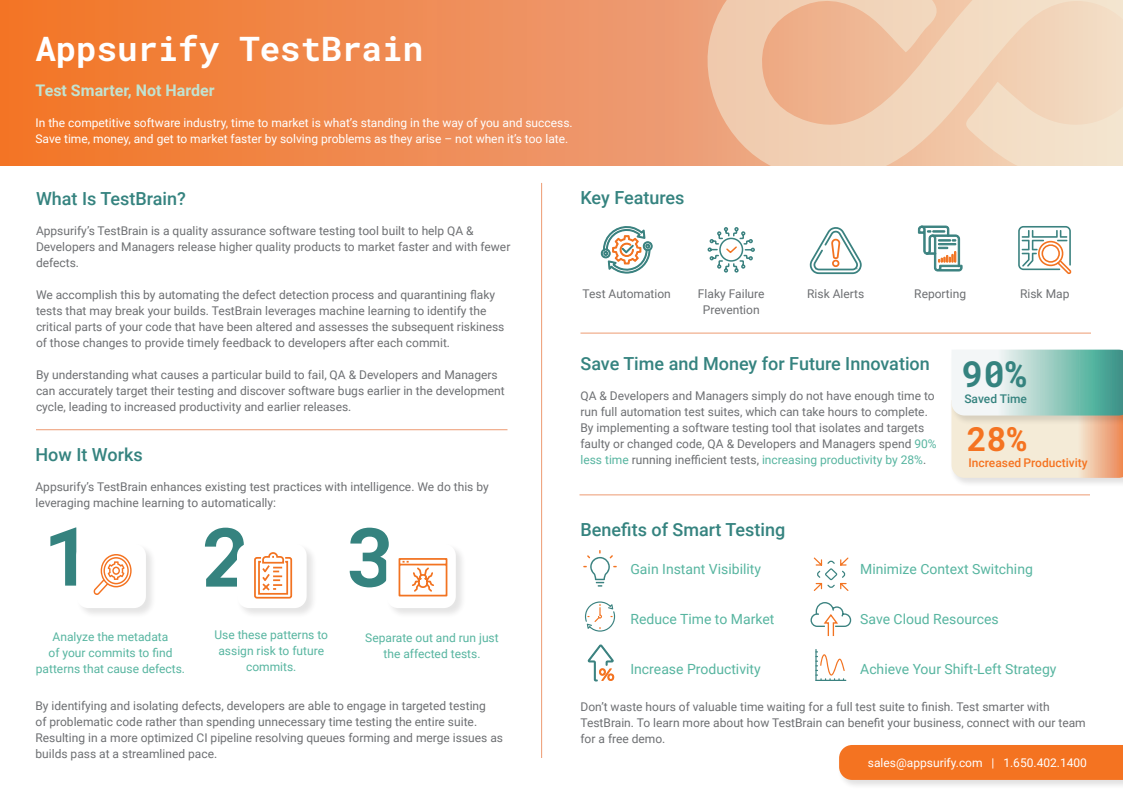
<style>
.page{position:relative;width:1123px;height:794px;background:#fff}
.page>*{position:absolute;margin:0;border:0;box-sizing:border-box;transform-origin:0 0}
.t1{font:700 81.8px "Roboto Mono";color:#35837f}
.t2{font:700 35.9px "Roboto Mono";color:#35837f}
.t3{font:700 34px "Roboto Mono";color:#fff}
.t4{font:700 33.3px "Roboto Mono";color:#f47321}
.t5{font:500 18px "Roboto";color:#35837f}
.t6{font:700 16px "Roboto";color:#c1e3d1}
.t7{font:14px "Roboto";color:#57b5a0}
.t8{font:12px/16px "Roboto";color:#6d6f72}
.t9{font:12px/16px "Roboto";color:#fff}
.t10{font:12px/16px "Roboto";color:#57b5a0;text-align:center}
.t11{font:500 12px "Roboto";color:#f47321}
.t12{font:500 12px "Roboto";color:#35837f}
.s1{color:#57b5a0}
</style>
<div class="page">
<svg style="left:0;top:0;width:707px;height:166px;background:#ef884d"></svg>
<svg style="left:707px;top:0;width:416px;height:166px;background:#f0ccaf"></svg>
<div style="left:949px;top:398px;width:174px;height:90px;background:#231f20;opacity:.13"></div>
<div style="left:950px;top:348px;width:173px;height:77px;background:#231f20;opacity:.13"></div>
<svg style="left:952px;top:350px;width:171px;height:128px;background:#ccd7c7"></svg>
<div style="left:76px;top:543px;width:80px;height:75px;background:#231f20;opacity:.12"></div>
<div style="left:76px;top:544px;width:70px;height:64px;background:#fff;border-radius:12px"></div>
<div style="left:236px;top:543px;width:81px;height:75px;background:#231f20;opacity:.12"></div>
<div style="left:237px;top:544px;width:70px;height:64px;background:#fff;border-radius:12px"></div>
<div style="left:386px;top:543px;width:80px;height:75px;background:#231f20;opacity:.12"></div>
<div style="left:386px;top:544px;width:70px;height:64px;background:#fff;border-radius:12px"></div>
<hr style="left:541px;top:183px;width:1px;height:575px;background:#ed9b72">
<hr style="left:36px;top:429px;width:472px;height:1px;background:#ed9b72">
<hr style="left:580px;top:333px;width:511px;height:1px;background:#ed9b72">
<hr style="left:580px;top:495px;width:510px;height:1px;background:#ed9b72">
<svg style="left:93px;top:554px;width:39px;height:41px"></svg>
<svg style="left:254px;top:552px;width:39px;height:47px"></svg>
<svg style="left:398px;top:558px;width:50px;height:39px"></svg>
<svg style="left:600px;top:226px;width:53px;height:48px"></svg>
<svg style="left:707px;top:227px;width:48px;height:46px"></svg>
<svg style="left:810px;top:227px;width:52px;height:47px"></svg>
<svg style="left:918px;top:226px;width:44px;height:45px"></svg>
<svg style="left:1018px;top:226px;width:54px;height:48px"></svg>
<div style="left:837px;top:743px;width:286px;height:47px;background:#231f20;opacity:.13"></div>
<div style="left:839px;top:745px;width:284px;height:35px;background:#f47321"></div>
<svg style="left:583px;top:550px;width:34px;height:37px"></svg>
<svg style="left:585px;top:601px;width:30px;height:31px"></svg>
<svg style="left:588px;top:645px;width:26px;height:36px"></svg>
<svg style="left:813px;top:557px;width:36px;height:34px"></svg>
<svg style="left:810px;top:602px;width:42px;height:35px"></svg>
<hr style="left:815px;top:680px;width:31px;height:1px;background:#3b8280">
<hr style="left:815px;top:649px;width:2px;height:32px;background:#3b8280">
<svg style="left:815px;top:651px;width:30px;height:30px"></svg>
<p class="t3" style="left:36px;top:25px;width:389px">Appsurify TestBrain</p>
<p class="t6" style="left:36px;top:79px;width:181px">Test Smarter, Not Harder</p>
<p class="t9" style="left:36px;top:114px;width:539px">In the competitive software industry, time to market is what’s standing in the way of you and success.<br>Save time, money, and get to market faster by solving problems as they arise – not when it’s too late.</p>
<p class="t5" style="left:36px;top:186px;width:151px">What Is TestBrain?</p>
<p class="t8" style="left:36px;top:223px;width:476px">Appsurify’s TestBrain is a quality assurance software testing tool built to help QA &amp;<br>Developers and Managers release higher quality products to market faster and with fewer defects.</p>
<p class="t8" style="left:36px;top:287px;width:470px">We accomplish this by automating the defect detection process and quarantining flaky tests that may break your builds. TestBrain leverages machine learning to identify the critical parts of your code that have been altered and assesses the subsequent riskiness of those changes to provide timely feedback to developers after each commit.</p>
<p class="t8" style="left:36px;top:367px;width:470px">By understanding what causes a particular build to fail, QA &amp; Developers and Managers can accurately target their testing and discover software bugs earlier in the development cycle, leading to increased productivity and earlier releases.</p>
<p class="t5" style="left:36px;top:442px;width:109px">How It Works</p>
<p class="t8" style="left:36px;top:479px;width:455px">Appsurify’s TestBrain enhances existing test practices with intelligence. We do this by leveraging machine learning to automatically:</p>
<p class="t1" style="left:44px;top:500px;width:51px">1</p>
<p class="t1" style="left:202px;top:501px;width:51px">2</p>
<p class="t1" style="left:346px;top:501px;width:51px">3</p>
<p class="t10" style="left:36px;top:628px;width:151px">Analyze the metadata<br>of your commits to find patterns that cause defects.</p>
<p class="t10" style="left:214px;top:626px;width:115px">Use these patterns to assign risk to future commits.</p>
<p class="t10" style="left:365px;top:630px;width:135px">Separate out and run just the affected tests.</p>
<p class="t5" style="left:580px;top:185px;width:106px">Key Features</p>
<p class="t8" style="left:583px;top:285px;width:90px">Test Automation</p>
<p class="t8" style="left:698px;top:285px;width:68px;text-align:center">Flaky Failure<br>Prevention</p>
<p class="t8" style="left:807px;top:285px;width:59px">Risk Alerts</p>
<p class="t8" style="left:914px;top:285px;width:53px">Reporting</p>
<p class="t8" style="left:1020px;top:285px;width:51px">Risk Map</p>
<p class="t5" style="left:580px;top:351px;width:351px">Save Time and Money for Future Innovation</p>
<p class="t8" style="left:580px;top:387px;width:358px">QA &amp; Developers and Managers simply do not have enough time to run full automation test suites, which can take hours to complete.<br>By implementing a software testing tool that isolates and targets faulty or changed code, QA &amp; Developers and Managers spend <span class="s1">90% less time</span> running inefficient tests, <span class="s1">increasing productivity by 28%</span>.</p>
<p class="t5" style="left:580px;top:517px;width:206px">Benefits of Smart Testing</p>
<p class="t2" style="left:962px;top:350px;width:66px">90%</p>
<p class="t4" style="left:967px;top:417px;width:62px">28%</p>
<p class="t12" style="left:964px;top:390px;width:64px">Saved Time</p>
<p class="t11" style="left:968px;top:454px;width:121px">Increased Productivity</p>
<p class="t7" style="left:630px;top:559px;width:132px">Gain Instant Visibility</p>
<p class="t7" style="left:630px;top:609px;width:145px">Reduce Time to Market</p>
<p class="t7" style="left:630px;top:659px;width:132px">Increase Productivity</p>
<p class="t7" style="left:860px;top:559px;width:174px">Minimize Context Switching</p>
<p class="t7" style="left:860px;top:609px;width:140px">Save Cloud Resources</p>
<p class="t7" style="left:860px;top:659px;width:198px">Achieve Your Shift-Left Strategy</p>
<p class="t8" style="left:36px;top:697px;width:469px">By identifying and isolating defects, developers are able to engage in targeted testing<br>of problematic code rather than spending unnecessary time testing the entire suite.<br>Resulting in a more optimized CI pipeline resolving queues forming and merge issues as builds pass at a streamlined pace.</p>
<p class="t8" style="left:580px;top:698px;width:507px">Don’t waste hours of valuable time waiting for a full test suite to finish. Test smarter with<br>TestBrain. To learn more about how TestBrain can benefit your business, connect with our team for a free demo.</p>
<p class="t9" style="left:868px;top:754px;width:221px">sales@appsurify.com | 1.650.402.1400</p>
</div>
